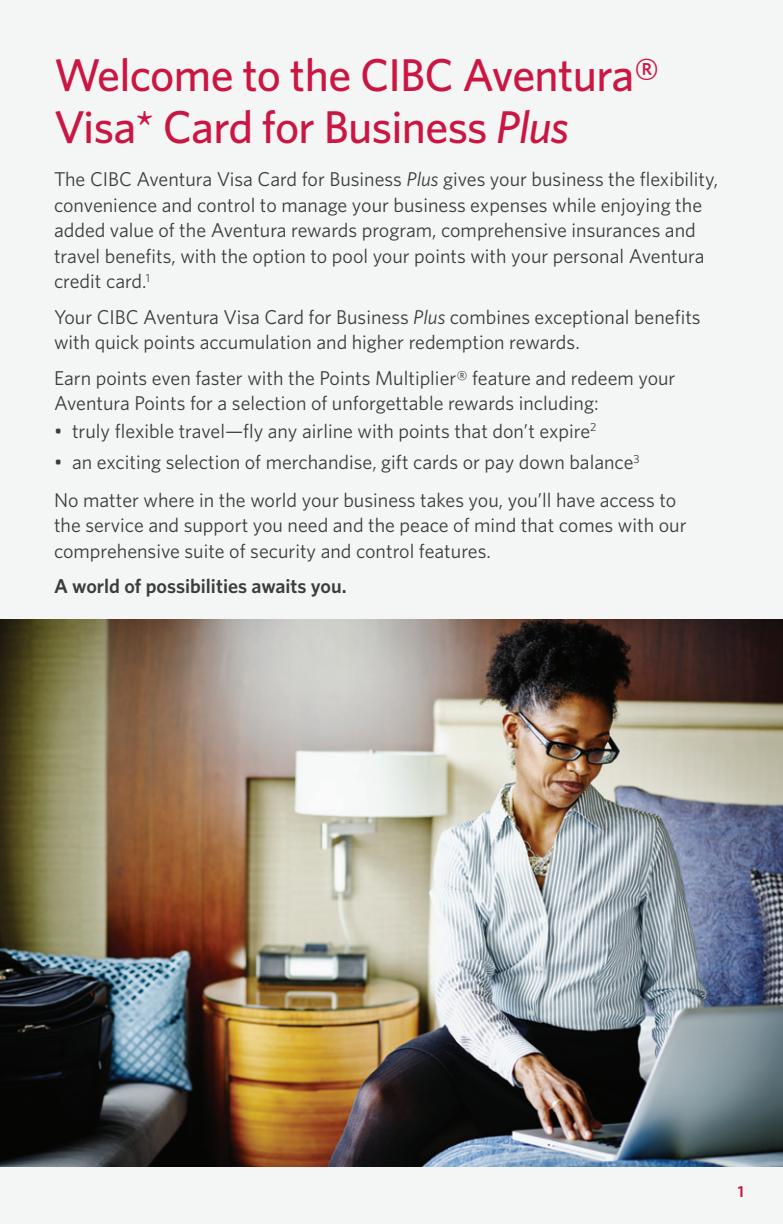
<style>
.page{position:relative;width:783px;height:1224px;background:#f3f6f4}
.page>*{position:absolute;margin:0;border:0;box-sizing:border-box;transform-origin:0 0}
.t1{font:500 46px/52px "Whitney";letter-spacing:-.015em;color:#cb1643}
.Body_Text{font:20px/25.4px "Whitney";color:#3c3c3d}
.Body_Text_before_bullet{font:20px/25.6px "Whitney";color:#3c3c3d}
.Body_Text-2{font:600 20px "Whitney";color:#3c3c3d}
.t2{font:600 16px "Whitney";color:#cb1643}
.s1{font-style:italic}
</style>
<div class="page">
<img style="left:0;top:619px;width:783px;height:548px">
<h2 class="t1" style="left:54px;top:48px;width:607px">Welcome to the CIBC Aventura®<br>Visa* Card for Business <span class="s1">Plus</span></h2>
<p class="Body_Text" style="left:54px;top:166px;width:666px">The CIBC Aventura Visa Card for Business <span class="s1">Plus</span> gives your business the flexibility, convenience and control to manage your business expenses while enjoying the added value of the Aventura rewards program, comprehensive insurances and travel benefits, with the option to pool your points with your personal Aventura credit card.<sup>1</sup></p>
<p class="Body_Text" style="left:54px;top:304px;width:648px">Your CIBC Aventura Visa Card for Business <span class="s1">Plus</span> combines exceptional benefits with quick points accumulation and higher redemption rewards.</p>
<p class="Body_Text_before_bullet" style="left:54px;top:365px;width:623px">Earn points even faster with the Points Multiplier® feature and redeem your<br>Aventura Points for a selection of unforgettable rewards including:</p>
<p class="Body_Text" style="left:54px;top:418px;width:544px">• truly flexible travel—fly any airline with points that don’t expire<sup>2</sup></p>
<p class="Body_Text" style="left:54px;top:449px;width:587px">• an exciting selection of merchandise, gift cards or pay down balance<sup>3</sup></p>
<p class="Body_Text" style="left:54px;top:487px;width:634px">No matter where in the world your business takes you, you’ll have access to the service and support you need and the peace of mind that comes with our comprehensive suite of security and control features.</p>
<p class="Body_Text-2" style="left:54px;top:573px;width:294px">A world of possibilities awaits you.</p>
<p class="t2" style="left:738px;top:1181px;width:8px">1</p>
</div>
